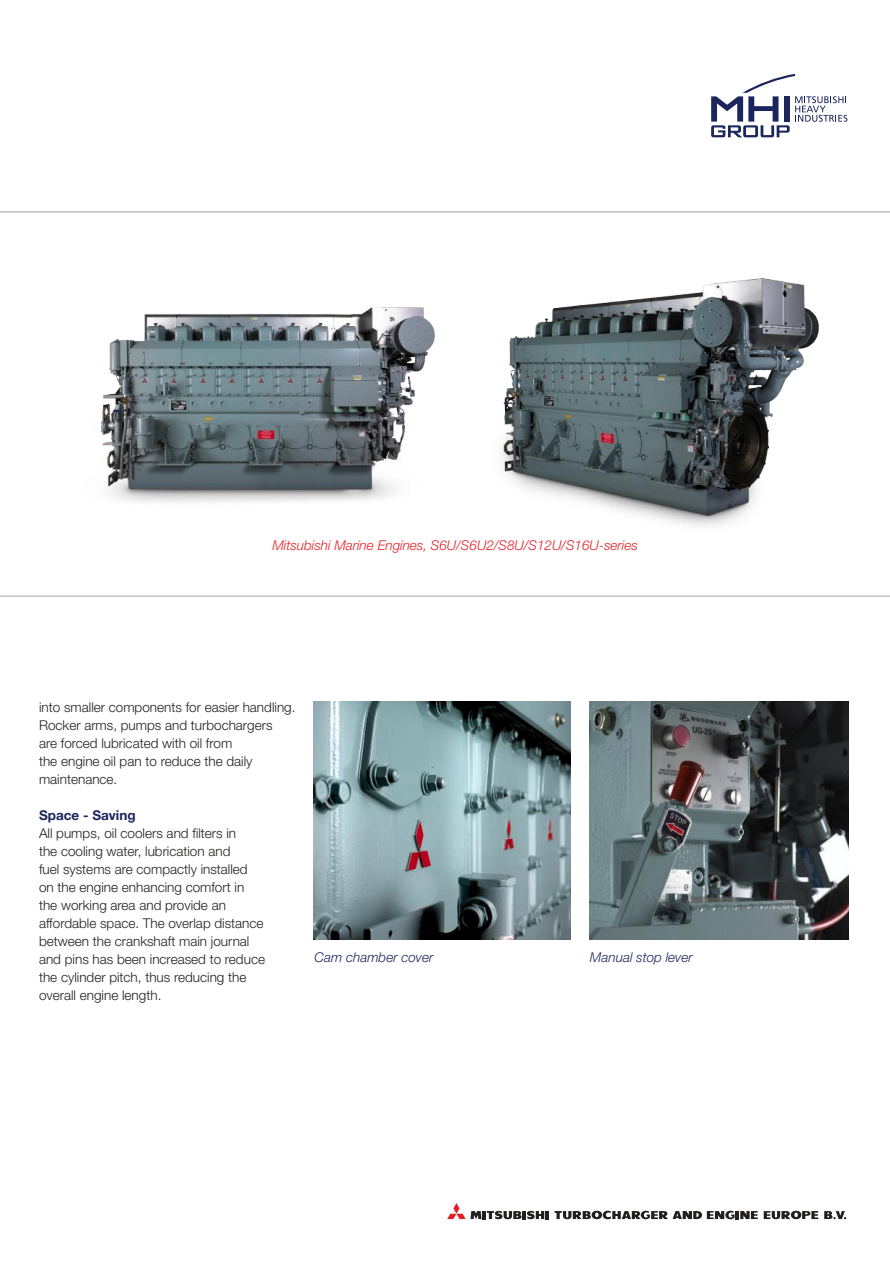
<style>
.page{position:relative;width:890px;height:1263px;background:#fff}
.page>*{position:absolute;margin:0;border:0;box-sizing:border-box;transform-origin:0 0}
.t1{font:300 13.5px/18px "Helvetica Neue LT Std";color:#241f1f}
.t2{font:italic 300 13.5px "Helvetica Neue LT Std";color:#e71e25}
.t3{font:italic 300 13.5px "Helvetica Neue LT Std";color:#1b265d}
.t4{font:700 13.5px "Helvetica Neue LT Std";color:#1b265d}
</style>
<div class="page">
<svg style="left:824px;top:1211px;width:22px;height:8px"></svg>
<svg style="left:554px;top:1211px;width:203px;height:8px"></svg>
<svg style="left:763px;top:1211px;width:55px;height:8px"></svg>
<svg style="left:447px;top:1203px;width:101px;height:16px"></svg>
<hr style="left:0;top:211px;width:889px;height:2px;background:#c0bfc1">
<hr style="left:0;top:595px;width:889px;height:2px;background:#c0bfc1">
<img style="left:313px;top:702px;width:258px;height:237px">
<img style="left:590px;top:702px;width:258px;height:237px">
<img style="left:101px;top:307px;width:334px;height:196px">
<img style="left:501px;top:278px;width:318px;height:248px">
<svg style="left:711px;top:74px;width:136px;height:63px"></svg>
<p class="t2" style="left:272px;top:537px;width:367px">Mitsubishi Marine Engines, S6U/S6U2/S8U/S12U/S16U-series</p>
<p class="t1" style="left:39px;top:698px;width:258px">into smaller components for easier handling.<br>Rocker arms, pumps and turbochargers<br>are forced lubricated with oil from<br>the engine oil pan to reduce the daily maintenance.</p>
<p class="t4" style="left:39px;top:807px;width:98px">Space - Saving</p>
<p class="t1" style="left:39px;top:824px;width:227px">All pumps, oil coolers and filters in<br>the cooling water, lubrication and<br>fuel systems are compactly installed on the engine enhancing comfort in the working area and provide an affordable space. The overlap distance between the crankshaft main journal and pins has been increased to reduce the cylinder pitch, thus reducing the overall engine length.</p>
<p class="t3" style="left:314px;top:949px;width:120px">Cam chamber cover</p>
<p class="t3" style="left:590px;top:949px;width:104px">Manual stop lever</p>
</div>
